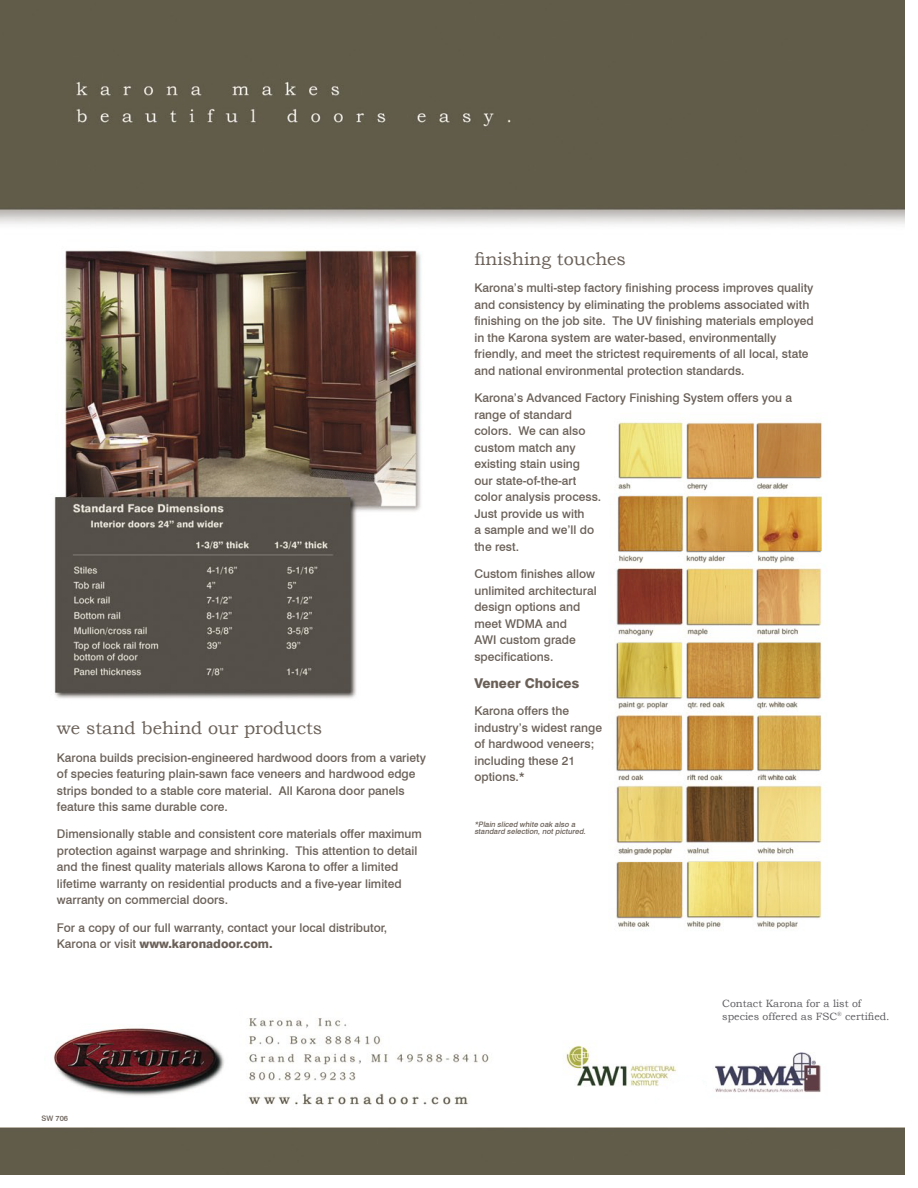
<style>
.page{position:relative;width:918px;height:1188px;background:#fff}
.page>*{position:absolute;margin:0;border:0;box-sizing:border-box;transform-origin:0 0}
.t1{font:18px "Bookman Old Style";color:#6a6058}
.t2{font:800 13.5px "Swiss 721 BT";color:#6a6058}
.t3{font:500 12px/16.5px "Swiss 721 BT";color:#6a6058}
.t4{font:10.5px/12.6px "Bookman Old Style";color:#5e5d61}
.t5{font:italic 500 7.5px/7.5px "Swiss 721 BT";color:#6a6058}
.t6{font:500 7.5px "Swiss 721 BT";color:#6a6058}
.s1{font-weight:800}
</style>
<div class="page">
<img style="left:0;top:0;width:904px;height:1174px">
<img style="left:604px;top:945px;width:116px;height:113px">
<h1 class="t1" style="left:57px;top:717px;width:267px">we stand behind our products</h1>
<p class="t3" style="left:57px;top:749px;width:371px">Karona builds precision-engineered hardwood doors from a variety of species featuring plain-sawn face veneers and hardwood edge strips bonded to a stable core material. All Karona door panels feature this same durable core.</p>
<p class="t3" style="left:57px;top:826px;width:367px">Dimensionally stable and consistent core materials offer maximum protection against warpage and shrinking. This attention to detail and the finest quality materials allows Karona to offer a limited lifetime warranty on residential products and a five-year limited warranty on commercial doors.</p>
<p class="t3" style="left:57px;top:919px;width:332px">For a copy of our full warranty, contact your local distributor,<br>Karona or visit <span class="s1">www.karonadoor.com.</span></p>
<p class="t6" style="left:42px;top:1114px;width:28px">SW 706</p>
<h1 class="t1" style="left:474px;top:252px;width:153px">finishing touches</h1>
<p class="t3" style="left:474px;top:280px;width:341px">Karona’s multi-step factory finishing process improves quality and consistency by eliminating the problems associated with finishing on the job site. The UV finishing materials employed in the Karona system are water-based, environmentally friendly, and meet the strictest requirements of all local, state and national environmental protection standards.</p>
<p class="t3" style="left:474px;top:390px;width:319px">Karona’s Advanced Factory Finishing System offers you a range of standard<br>colors. We can also<br>custom match any<br>existing stain using<br>our state-of-the-art<br>color analysis process.<br>Just provide us with<br>a sample and we’ll do<br>the rest.</p>
<p class="t3" style="left:474px;top:565px;width:124px">Custom finishes allow unlimited architectural design options and meet WDMA and<br>AWI custom grade specifications.</p>
<p class="t2" style="left:474px;top:675px;width:107px">Veneer Choices</p>
<p class="t3" style="left:474px;top:703px;width:129px">Karona offers the industry’s widest range of hardwood veneers; including these 21 options.*</p>
<p class="t5" style="left:474px;top:820px;width:114px">*Plain sliced white oak also a standard selection, not pictured.</p>
<p class="t4" style="left:722px;top:997px;width:169px">Contact Karona for a list of species offered as FSC<sup>®</sup> certified.</p>
</div>
